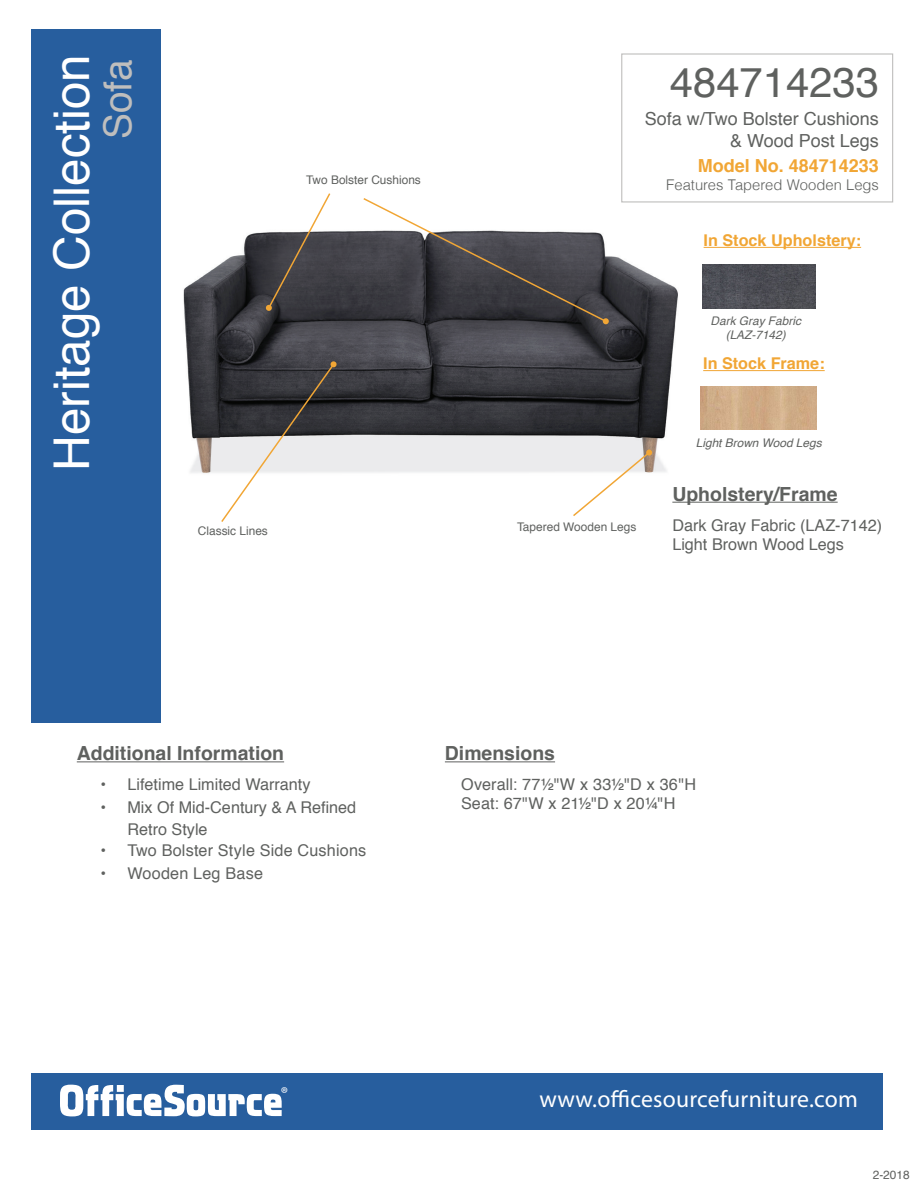
<style>
.page{position:relative;width:918px;height:1188px;background:#fff}
.page>*{position:absolute;margin:0;border:0;box-sizing:border-box;transform-origin:0 0}
.t1{font:49.35px "Helvetica";color:#fff}
.t2{font:41.7px "Helvetica";color:#5f615f}
.t3{font:38.85px "Helvetica";color:#bfbebd}
.t4{font:23.7px "Myriad Pro";letter-spacing:.01em;color:#fff}
.t5{font:700 19.5px "Helvetica";color:#5f615f}
.t6{font:18px "Helvetica";color:#5f615f}
.t7{font:700 18px "Helvetica";color:#f1a635}
.t8{font:17.4px "Myriad Pro";color:#fff}
.t9{font:16.2px/22.5px "Helvetica";color:#5f615f}
.t10{font:700 16.2px "Helvetica";color:#f1a635}
.t11{font:300 14.7px "Helvetica";color:#5f615f}
.t12{font:11.85px "Helvetica";color:#5f615f}
.t13{font:italic 11.85px "Helvetica";color:#5f615f}
</style>
<div class="page">
<img style="left:183px;top:231px;width:518px;height:242px">
<div style="left:31px;top:29px;width:130px;height:693px;background:#275e9e"></div>
<div style="left:32px;top:1073px;width:851px;height:57px;background:#275e9e"></div>
<div style="left:621px;top:53px;width:272px;height:149px;border:1px solid #bfbebd"></div>
<svg style="left:60px;top:1085px;width:222px;height:31px"></svg>
<hr style="left:704px;top:247px;width:157px;height:1px;background:#f1a635">
<hr style="left:703px;top:370px;width:122px;height:1px;background:#f1a635">
<svg style="left:571px;top:449px;width:82px;height:67px"></svg>
<svg style="left:265px;top:193px;width:67px;height:118px"></svg>
<hr style="left:672px;top:502px;width:166px;height:1px;background:#5f615f">
<hr style="left:445px;top:761px;width:110px;height:1px;background:#5f615f">
<hr style="left:77px;top:761px;width:207px;height:1px;background:#5f615f">
<img style="left:701px;top:387px;width:115px;height:43px">
<img style="left:702px;top:265px;width:114px;height:43px">
<svg style="left:220px;top:361px;width:117px;height:161px"></svg>
<svg style="left:362px;top:198px;width:247px;height:126px"></svg>
<p class="t1" style="left:34px;top:471px;width:418px;rotate:-90deg">Heritage Collection</p>
<p class="t3" style="left:88px;top:139px;width:81px;rotate:-90deg">Sofa</p>
<p class="t12" style="left:306px;top:171px;width:116px">Two Bolster Cushions</p>
<p class="t12" style="left:198px;top:522px;width:71px">Classic Lines</p>
<p class="t2" style="left:670px;top:50px;width:210px">484714233</p>
<p class="t6" style="left:645px;top:104px;width:236px">Sofa w/Two Bolster Cushions</p>
<p class="t6" style="left:730px;top:127px;width:150px">&amp; Wood Post Legs</p>
<p class="t7" style="left:698px;top:151px;width:183px">Model No. 484714233</p>
<p class="t11" style="left:666px;top:173px;width:214px">Features Tapered Wooden Legs</p>
<p class="t10" style="left:704px;top:227px;width:159px">In Stock Upholstery:</p>
<p class="t13" style="left:711px;top:312px;width:92px">Dark Gray Fabric</p>
<p class="t13" style="left:726px;top:326px;width:62px">(LAZ-7142)</p>
<p class="t10" style="left:703px;top:351px;width:123px">In Stock Frame:</p>
<p class="t12" style="left:517px;top:517px;width:121px">Tapered Wooden Legs</p>
<p class="t13" style="left:696px;top:434px;width:127px">Light Brown Wood Legs</p>
<p class="t5" style="left:672px;top:478px;width:167px">Upholstery/Frame</p>
<p class="t9" style="left:672px;top:514px;width:211px">Dark Gray Fabric (LAZ-7142)</p>
<p class="t9" style="left:672px;top:534px;width:173px">Light Brown Wood Legs</p>
<p class="t5" style="left:77px;top:738px;width:209px">Additional Information</p>
<p class="t5" style="left:445px;top:738px;width:112px">Dimensions</p>
<p class="t9" style="left:461px;top:774px;width:236px">Overall: 77½"W x 33½"D x 36"H</p>
<p class="t9" style="left:461px;top:793px;width:216px">Seat: 67"W x 21½"D x 20¼"H</p>
<p class="t9" style="left:100px;top:774px;width:212px">• Lifetime Limited Warranty</p>
<p class="t9" style="left:128px;top:796px;width:230px;text-indent:-27px">• Mix Of Mid-Century &amp; A Refined<br>Retro Style</p>
<p class="t9" style="left:100px;top:840px;width:267px">• Two Bolster Style Side Cushions</p>
<p class="t9" style="left:100px;top:862px;width:164px">• Wooden Leg Base</p>
<p class="t8" style="left:281px;top:1083px;width:9px">®</p>
<p class="t4" style="left:539px;top:1084px;width:320px">www.officesourcefurniture.com</p>
<p class="t12" style="left:873px;top:1166px;width:38px">2-2018</p>
</div>
